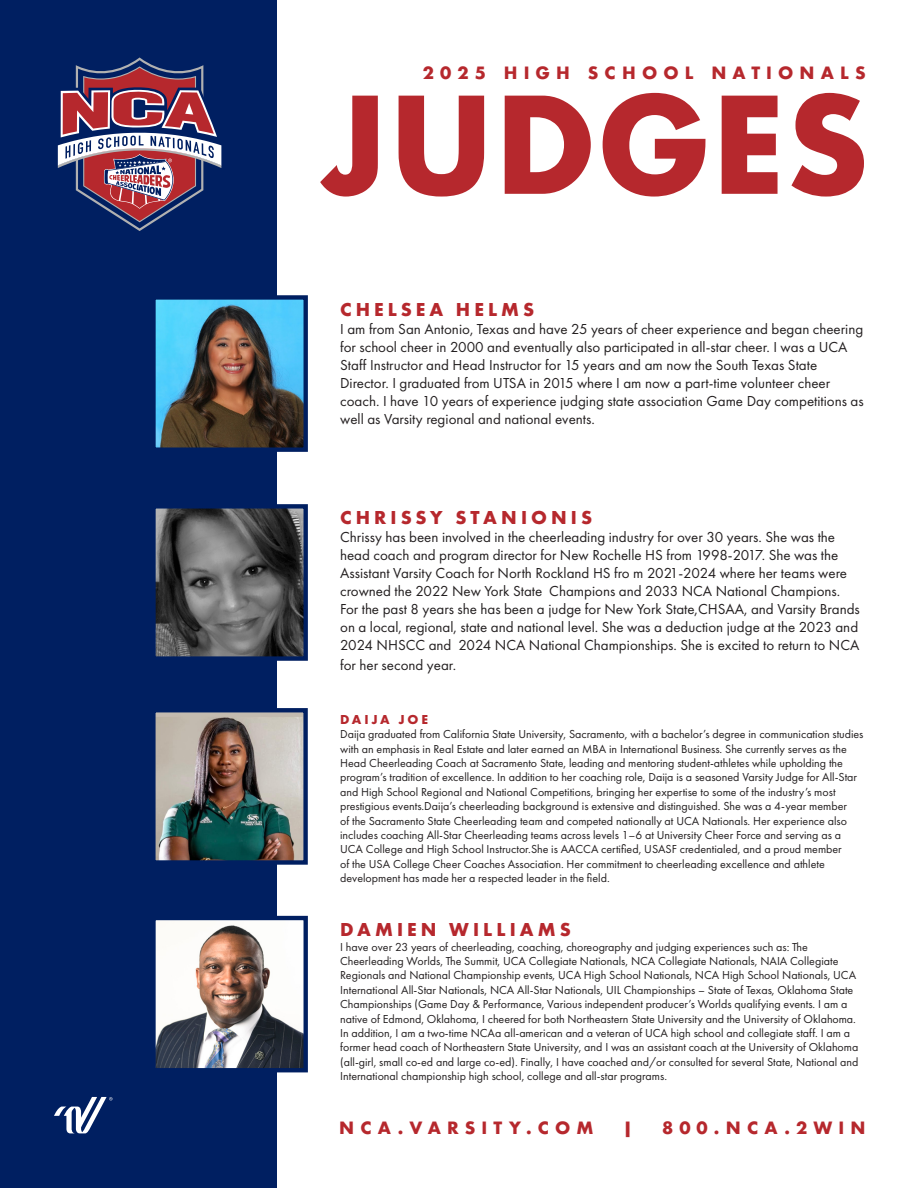
<style>
.page{position:relative;width:918px;height:1188px;background:#fff}
.page>*{position:absolute;margin:0;border:0;box-sizing:border-box;transform-origin:0 0}
.t1{font:700 130.2px "Futura";color:#b6282d}
.t2{font:700 19.5px "Futura PT";letter-spacing:.21em;color:#b6282d}
.t3{font:700 16.5px "Futura";letter-spacing:.37em;color:#b6282d}
.t4{font:15px/18px "Futura PT";color:#231f20}
.t5{font:700 13.5px "Futura PT";letter-spacing:.21em;color:#b6282d}
.t6{font:12px/14.4px "Futura PT";color:#231f20}
</style>
<div class="page">
<div style="left:0;top:0;width:277px;height:1188px;background:#001f61"></div>
<svg style="left:58px;top:57px;width:163px;height:174px"></svg>
<svg style="left:54px;top:1097px;width:59px;height:36px"></svg>
<svg style="left:155px;top:295px;width:153px;height:157px"></svg>
<svg style="left:155px;top:504px;width:153px;height:157px"></svg>
<img style="left:155px;top:708px;width:153px;height:157px">
<img style="left:155px;top:915px;width:153px;height:158px">
<h3 class="t3" style="left:423px;top:60px;width:445px">2025 HIGH SCHOOL NATIONALS</h3>
<h1 class="t1" style="left:319px;top:51px;width:552px">JUDGES</h1>
<p class="t2" style="left:340px;top:296px;width:196px">CHELSEA HELMS</p>
<p class="t4" style="left:340px;top:319px;width:525px">I am from San Antonio, Texas and have 25 years of cheer experience and began cheering for school cheer in 2000 and eventually also participated in all-star cheer. I was a UCA Staff Instructor and Head Instructor for 15 years and am now the South Texas State Director. I graduated from UTSA in 2015 where I am now a part-time volunteer cheer coach. I have 10 years of experience judging state association Game Day competitions as well as Varsity regional and national events.</p>
<p class="t2" style="left:340px;top:505px;width:254px">CHRISSY STANIONIS</p>
<p class="t4" style="left:340px;top:528px;width:521px">Chrissy has been involved in the cheerleading industry for over 30 years. She was the head coach and program director for New Rochelle HS from 1998-2017. She was the Assistant Varsity Coach for North Rockland HS fro m 2021-2024 where her teams were crowned the 2022 New York State Champions and 2033 NCA National Champions.<br>For the past 8 years she has been a judge for New York State,CHSAA, and Varsity Brands on a local, regional, state and national level. She was a deduction judge at the 2023 and 2024 NHSCC and 2024 NCA National Championships. She is excited to return to NCA</p>
<p class="t4" style="left:340px;top:656px;width:117px">for her second year.</p>
<p class="t5" style="left:340px;top:711px;width:89px">DAIJA JOE</p>
<p class="t6" style="left:340px;top:727px;width:525px">Daija graduated from California State University, Sacramento, with a bachelor’s degree in communication studies with an emphasis in Real Estate and later earned an MBA in International Business. She currently serves as the Head Cheerleading Coach at Sacramento State, leading and mentoring student-athletes while upholding the program’s tradition of excellence. In addition to her coaching role, Daija is a seasoned Varsity Judge for All-Star and High School Regional and National Competitions, bringing her expertise to some of the industry’s most prestigious events.Daija’s cheerleading background is extensive and distinguished. She was a 4-year member<br>of the Sacramento State Cheerleading team and competed nationally at UCA Nationals. Her experience also includes coaching All-Star Cheerleading teams across levels 1–6 at University Cheer Force and serving as a UCA College and High School Instructor.She is AACCA certified, USASF credentialed, and a proud member<br>of the USA College Cheer Coaches Association. Her commitment to cheerleading excellence and athlete development has made her a respected leader in the field.</p>
<p class="t2" style="left:340px;top:917px;width:232px">DAMIEN WILLIAMS</p>
<p class="t6" style="left:340px;top:939px;width:520px">I have over 23 years of cheerleading, coaching, choreography and judging experiences such as: The Cheerleading Worlds, The Summit, UCA Collegiate Nationals, NCA Collegiate Nationals, NAIA Collegiate Regionals and National Championship events, UCA High School Nationals, NCA High School Nationals, UCA International All-Star Nationals, NCA All-Star Nationals, UIL Championships – State of Texas, Oklahoma State Championships (Game Day &amp; Performance, Various independent producer’s Worlds qualifying events. I am a native of Edmond, Oklahoma, I cheered for both Northeastern State University and the University of Oklahoma.<br>In addition, I am a two-time NCAa all-american and a veteran of UCA high school and collegiate staff. I am a former head coach of Northeastern State University, and I was an assistant coach at the University of Oklahoma (all-girl, small co-ed and large co-ed). Finally, I have coached and/or consulted for several State, National and International championship high school, college and all-star programs.</p>
<h3 class="t3" style="left:339px;top:1116px;width:256px">NCA.VARSITY.COM</h3>
<h3 class="t3" style="left:623px;top:1116px;width:11px">|</h3>
<h3 class="t3" style="left:662px;top:1116px;width:205px">800.NCA.2WIN</h3>
</div>
